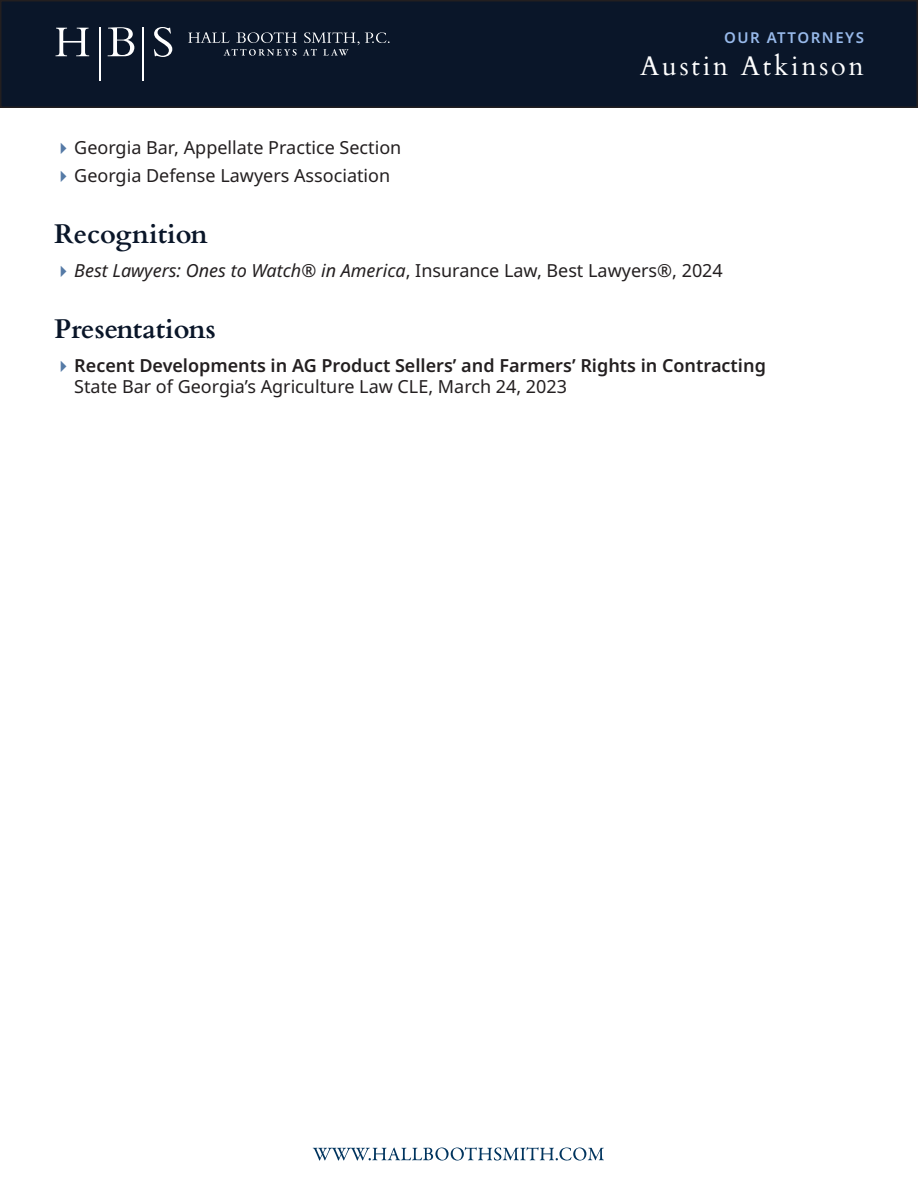
<style>
.page{position:relative;width:918px;height:1188px;background:#fff}
.page>*{position:absolute;margin:0;border:0;box-sizing:border-box;transform-origin:0 0}
.H2__Major_Sections{font:700 27px "Cardo";color:#0a1629}
.t1{font:27px "Cardo";letter-spacing:.1em;color:#fff}
.t2{font:600 18px/21px "Noto Sans";color:#231f20}
.t3{font:18px "Noto Sans";color:#231f20}
.t4{font:italic 18px "Noto Sans";color:#231f20}
.t5{font:600 15px "Noto Sans";letter-spacing:.1em;color:#98baeb}
.s1{font-style:normal}
.s2{font-weight:400}
</style>
<div class="page">
<svg style="left:313px;top:1147px;width:291px;height:14px"></svg>
<div style="left:1px;top:1px;width:916px;height:106px;background:#0a1629"></div>
<div style="left:0;top:0;width:918px;height:108px;border:2px solid #231f20"></div>
<svg style="left:56px;top:28px;width:33px;height:28px"></svg>
<svg style="left:108px;top:27px;width:26px;height:29px"></svg>
<svg style="left:154px;top:27px;width:18px;height:30px"></svg>
<hr style="left:99px;top:27px;width:1px;height:54px;background:#fff">
<hr style="left:142px;top:27px;width:2px;height:54px;background:#fff">
<svg style="left:188px;top:32px;width:42px;height:11px"></svg>
<svg style="left:236px;top:32px;width:61px;height:11px"></svg>
<svg style="left:224px;top:49px;width:73px;height:7px"></svg>
<svg style="left:303px;top:32px;width:87px;height:24px"></svg>
<p class="t5" style="left:724px;top:27px;width:141px">OUR ATTORNEYS</p>
<h1 class="t1" style="left:640px;top:45px;width:225px">Austin Atkinson</h1>
<p class="t3" style="left:74px;top:135px;width:329px">Georgia Bar, Appellate Practice Section</p>
<p class="t3" style="left:74px;top:163px;width:318px">Georgia Defense Lawyers Association</p>
<p class="H2__Major_Sections" style="left:54px;top:212px;width:155px">Recognition</p>
<p class="t4" style="left:74px;top:258px;width:650px">Best Lawyers: Ones to Watch® in America<span class="s1">, Insurance Law, Best Lawyers®, 2024</span></p>
<p class="H2__Major_Sections" style="left:54px;top:307px;width:163px">Presentations</p>
<p class="t2" style="left:74px;top:356px;width:693px">Recent Developments in AG Product Sellers’ and Farmers’ Rights in Contracting<br><span class="s2">State Bar of Georgia’s Agriculture Law CLE, March 24, 2023</span></p>
</div>
